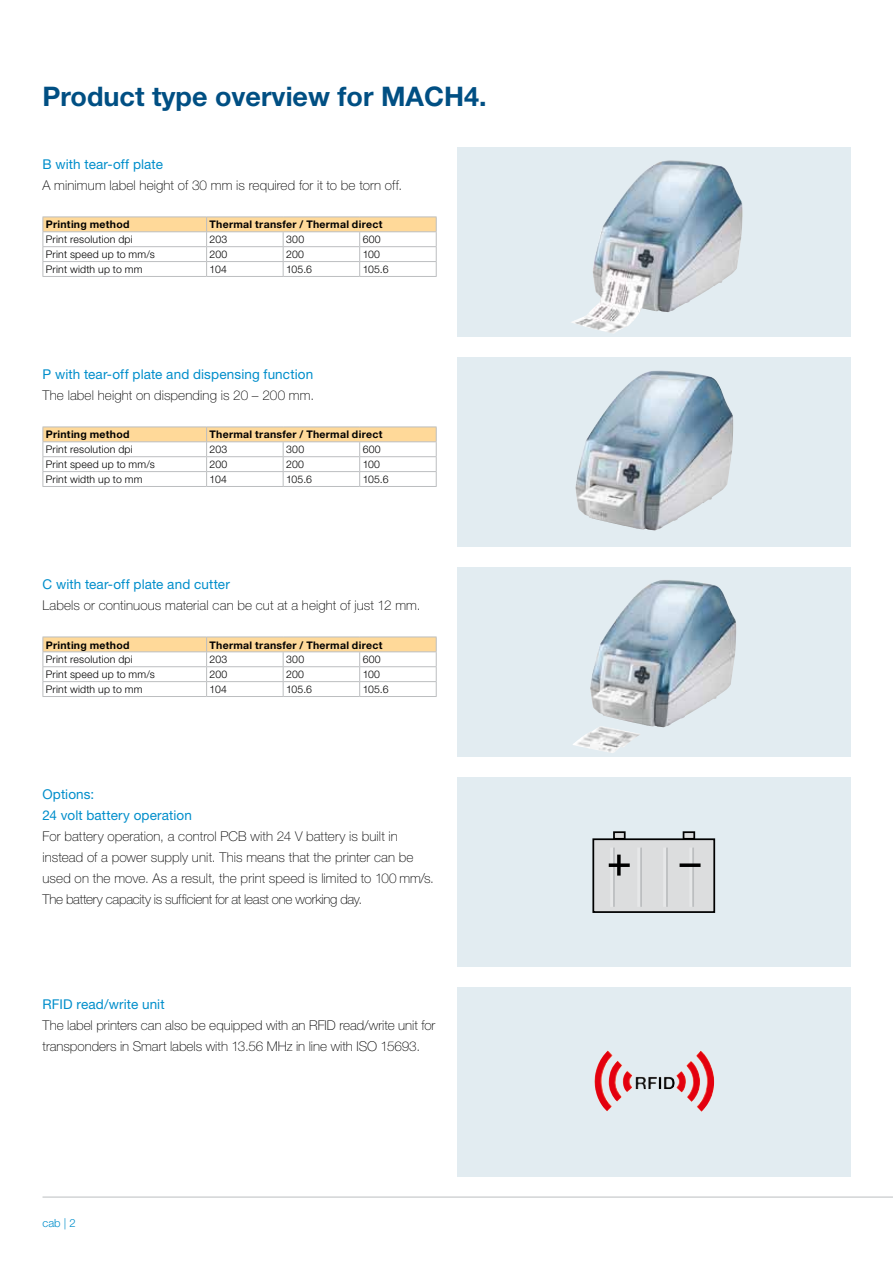
<style>
.page{position:relative;width:893px;height:1263px;background:#fff}
.page>*{position:absolute;margin:0;border:0;box-sizing:border-box;transform-origin:0 0}
.t1{font:700 27px "Helvetica Neue";color:#004f83}
.t2{font:100 13.5px/21px "Helvetica Neue";letter-spacing:.005em;color:#000}
.t3{font:13.5px/21px "Helvetica Neue";letter-spacing:.01em;color:#008ecb}
.t4{font:300 11.25px "Helvetica Neue";color:#008ecb}
.t5{font:300 10.5px "Helvetica Neue";letter-spacing:.02em;color:#000}
.t6{font:700 10.5px "Helvetica Neue";letter-spacing:.025em;color:#000}
</style>
<div class="page">
<hr style="left:43px;top:1197px;width:850px;height:1px;background:#bcbec0">
<div style="left:457px;top:148px;width:393px;height:189px;background:#e2ecf1"></div>
<img style="left:571px;top:160px;width:172px;height:173px">
<div style="left:457px;top:358px;width:393px;height:189px;background:#e2ecf1"></div>
<img style="left:575px;top:370px;width:159px;height:160px">
<div style="left:457px;top:778px;width:393px;height:189px;background:#e2ecf1"></div>
<div style="left:593px;top:839px;width:121px;height:73px;background:#dcddde"></div>
<div style="left:592px;top:838px;width:123px;height:75px;border:2px solid #000"></div>
<div style="left:614px;top:832px;width:11px;height:7px;background:#dcddde"></div>
<div style="left:613px;top:831px;width:13px;height:9px;border:2px solid #000"></div>
<div style="left:683px;top:832px;width:11px;height:7px;background:#dcddde"></div>
<div style="left:683px;top:831px;width:12px;height:9px;border:2px solid #000"></div>
<hr style="left:610px;top:847px;width:4px;height:60px;background:#e6e7e8">
<hr style="left:613px;top:847px;width:2px;height:60px;background:#bcbec0">
<hr style="left:637px;top:847px;width:4px;height:60px;background:#e6e7e8">
<hr style="left:640px;top:847px;width:2px;height:60px;background:#bcbec0">
<hr style="left:663px;top:847px;width:4px;height:60px;background:#e6e7e8">
<hr style="left:666px;top:847px;width:2px;height:60px;background:#bcbec0">
<hr style="left:689px;top:847px;width:4px;height:60px;background:#e6e7e8">
<hr style="left:692px;top:847px;width:2px;height:60px;background:#bcbec0">
<svg style="left:617px;top:855px;width:4px;height:20px"></svg>
<svg style="left:609px;top:863px;width:21px;height:4px"></svg>
<svg style="left:680px;top:863px;width:20px;height:4px"></svg>
<div style="left:457px;top:988px;width:393px;height:189px;background:#e2ecf1"></div>
<img style="left:594px;top:1050px;width:120px;height:62px">
<div style="left:457px;top:568px;width:393px;height:189px;background:#e2ecf1"></div>
<img style="left:573px;top:580px;width:163px;height:173px">
<hr style="left:43px;top:276px;width:164px;height:1px;background:#bcbec0">
<hr style="left:207px;top:276px;width:76px;height:1px;background:#bcbec0">
<hr style="left:283px;top:276px;width:77px;height:1px;background:#bcbec0">
<svg style="left:43px;top:217px;width:394px;height:59px"></svg>
<hr style="left:360px;top:261px;width:77px;height:1px;background:#bcbec0">
<hr style="left:360px;top:276px;width:77px;height:1px;background:#bcbec0">
<hr style="left:43px;top:486px;width:164px;height:1px;background:#bcbec0">
<hr style="left:207px;top:486px;width:76px;height:1px;background:#bcbec0">
<hr style="left:283px;top:486px;width:77px;height:1px;background:#bcbec0">
<svg style="left:43px;top:427px;width:394px;height:59px"></svg>
<hr style="left:360px;top:471px;width:77px;height:1px;background:#bcbec0">
<hr style="left:360px;top:486px;width:77px;height:1px;background:#bcbec0">
<hr style="left:43px;top:696px;width:164px;height:1px;background:#bcbec0">
<hr style="left:207px;top:696px;width:76px;height:1px;background:#bcbec0">
<hr style="left:283px;top:696px;width:77px;height:1px;background:#bcbec0">
<svg style="left:43px;top:637px;width:394px;height:59px"></svg>
<hr style="left:360px;top:681px;width:77px;height:1px;background:#bcbec0">
<hr style="left:360px;top:696px;width:77px;height:1px;background:#bcbec0">
<h1 class="t1" style="left:43px;top:79px;width:446px">Product type overview for MACH4.</h1>
<p class="t3" style="left:43px;top:153px;width:122px">B with tear-off plate</p>
<p class="t2" style="left:43px;top:174px;width:361px">A minimum label height of 30 mm is required for it to be torn off.</p>
<p class="t6" style="left:46px;top:218px;width:85px">Printing method</p>
<p class="t6" style="left:210px;top:218px;width:174px">Thermal transfer / Thermal direct</p>
<p class="t5" style="left:46px;top:233px;width:88px">Print resolution dpi</p>
<p class="t5" style="left:210px;top:233px;width:19px">203</p>
<p class="t5" style="left:286px;top:233px;width:20px">300</p>
<p class="t5" style="left:363px;top:233px;width:20px">600</p>
<p class="t5" style="left:46px;top:248px;width:110px">Print speed up to mm/s</p>
<p class="t5" style="left:210px;top:248px;width:19px">200</p>
<p class="t5" style="left:286px;top:248px;width:19px">200</p>
<p class="t5" style="left:363px;top:248px;width:19px">100</p>
<p class="t5" style="left:46px;top:263px;width:98px">Print width up to mm</p>
<p class="t5" style="left:210px;top:263px;width:19px">104</p>
<p class="t5" style="left:286px;top:263px;width:28px">105.6</p>
<p class="t5" style="left:363px;top:263px;width:28px">105.6</p>
<p class="t3" style="left:43px;top:363px;width:272px">P with tear-off plate and dispensing function</p>
<p class="t2" style="left:43px;top:384px;width:273px">The label height on dispending is 20 – 200 mm.</p>
<p class="t6" style="left:46px;top:428px;width:85px">Printing method</p>
<p class="t6" style="left:210px;top:428px;width:174px">Thermal transfer / Thermal direct</p>
<p class="t5" style="left:46px;top:443px;width:88px">Print resolution dpi</p>
<p class="t5" style="left:210px;top:443px;width:19px">203</p>
<p class="t5" style="left:286px;top:443px;width:20px">300</p>
<p class="t5" style="left:363px;top:443px;width:20px">600</p>
<p class="t5" style="left:46px;top:458px;width:110px">Print speed up to mm/s</p>
<p class="t5" style="left:210px;top:458px;width:19px">200</p>
<p class="t5" style="left:286px;top:458px;width:19px">200</p>
<p class="t5" style="left:363px;top:458px;width:19px">100</p>
<p class="t5" style="left:46px;top:473px;width:98px">Print width up to mm</p>
<p class="t5" style="left:210px;top:473px;width:19px">104</p>
<p class="t5" style="left:286px;top:473px;width:28px">105.6</p>
<p class="t5" style="left:363px;top:473px;width:28px">105.6</p>
<p class="t3" style="left:43px;top:573px;width:189px">C with tear-off plate and cutter</p>
<p class="t2" style="left:43px;top:594px;width:379px">Labels or continuous material can be cut at a height of just 12 mm.</p>
<p class="t6" style="left:46px;top:638px;width:85px">Printing method</p>
<p class="t6" style="left:210px;top:638px;width:174px">Thermal transfer / Thermal direct</p>
<p class="t5" style="left:46px;top:653px;width:88px">Print resolution dpi</p>
<p class="t5" style="left:210px;top:653px;width:19px">203</p>
<p class="t5" style="left:286px;top:653px;width:20px">300</p>
<p class="t5" style="left:363px;top:653px;width:20px">600</p>
<p class="t5" style="left:46px;top:668px;width:110px">Print speed up to mm/s</p>
<p class="t5" style="left:210px;top:668px;width:19px">200</p>
<p class="t5" style="left:286px;top:668px;width:19px">200</p>
<p class="t5" style="left:363px;top:668px;width:19px">100</p>
<p class="t5" style="left:46px;top:683px;width:98px">Print width up to mm</p>
<p class="t5" style="left:210px;top:683px;width:19px">104</p>
<p class="t5" style="left:286px;top:683px;width:28px">105.6</p>
<p class="t5" style="left:363px;top:683px;width:28px">105.6</p>
<p class="t3" style="left:43px;top:783px;width:151px">Options:<br>24 volt battery operation</p>
<p class="t2" style="left:43px;top:825px;width:393px">For battery operation, a control PCB with 24 V battery is built in instead of a power supply unit. This means that the printer can be used on the move. As a result, the print speed is limited to 100 mm/s.<br>The battery capacity is sufficient for at least one working day.</p>
<p class="t3" style="left:43px;top:993px;width:124px">RFID read/write unit</p>
<p class="t2" style="left:43px;top:1014px;width:394px">The label printers can also be equipped with an RFID read/write unit for transponders in Smart labels with 13.56 MHz in line with ISO 15693.</p>
<p class="t4" style="left:43px;top:1216px;width:35px">cab | 2</p>
</div>
